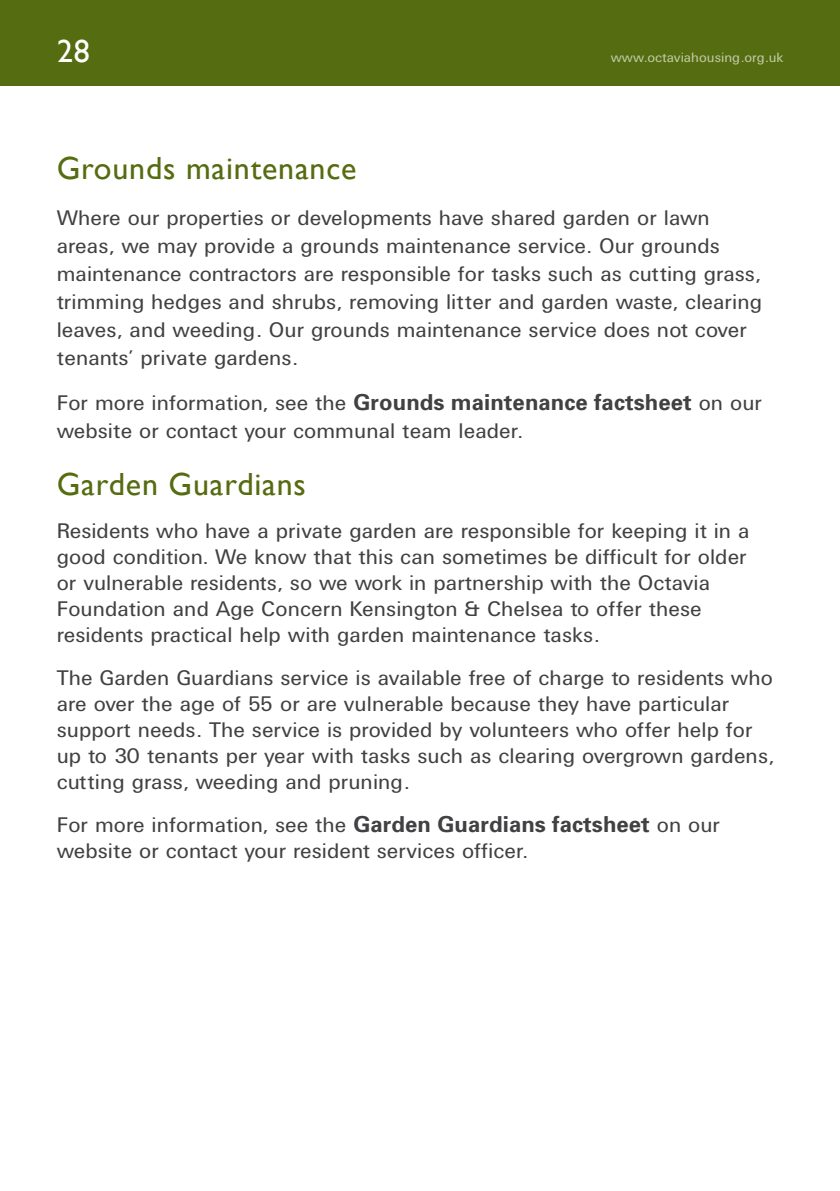
<style>
.page{position:relative;width:840px;height:1191px;background:#fff}
.page>*{position:absolute;margin:0;border:0;box-sizing:border-box;transform-origin:0 0}
.t1{font:32px "Gill Sans";letter-spacing:.025em;color:#566c11}
.t2{font:32px "Gill Sans";color:#fff}
.t3{font:22px/26px "Univers DTC";letter-spacing:.005em;color:#414042}
.t4{font:14px "Univers DTC";letter-spacing:.005em;color:#c2caa5}
.s1{font-family:"Univers";font-weight:700}
</style>
<div class="page">
<div style="left:0;top:0;width:839px;height:85px;background:#566c11"></div>
<h1 class="t2" style="left:57px;top:33px;width:34px">28</h1>
<p class="t4" style="left:610px;top:50px;width:174px">www.octaviahousing.org.uk</p>
<h1 class="t1" style="left:57px;top:150px;width:301px">Grounds maintenance</h1>
<p class="t3" style="left:57px;top:203px;width:706px;line-height:28px">Where our properties or developments have shared garden or lawn areas, we may provide a grounds maintenance service. Our grounds maintenance contractors are responsible for tasks such as cutting grass, trimming hedges and shrubs, removing litter and garden waste, clearing leaves, and weeding. Our grounds maintenance service does not cover tenants’ private gardens.</p>
<p class="t3" style="left:57px;top:388px;width:706px;line-height:28px">For more information, see the <span class="s1">Grounds maintenance factsheet</span> on our website or contact your communal team leader.</p>
<h1 class="t1" style="left:57px;top:465px;width:250px">Garden Guardians</h1>
<p class="t3" style="left:57px;top:517px;width:693px">Residents who have a private garden are responsible for keeping it in a good condition. We know that this can sometimes be difficult for older or vulnerable residents, so we work in partnership with the Octavia Foundation and Age Concern Kensington &amp; Chelsea to offer these residents practical help with garden maintenance tasks.</p>
<p class="t3" style="left:57px;top:664px;width:718px">The Garden Guardians service is available free of charge to residents who are over the age of 55 or are vulnerable because they have particular support needs. The service is provided by volunteers who offer help for up to 30 tenants per year with tasks such as clearing overgrown gardens, cutting grass, weeding and pruning.</p>
<p class="t3" style="left:57px;top:811px;width:664px">For more information, see the <span class="s1">Garden Guardians factsheet</span> on our website or contact your resident services officer.</p>
</div>
